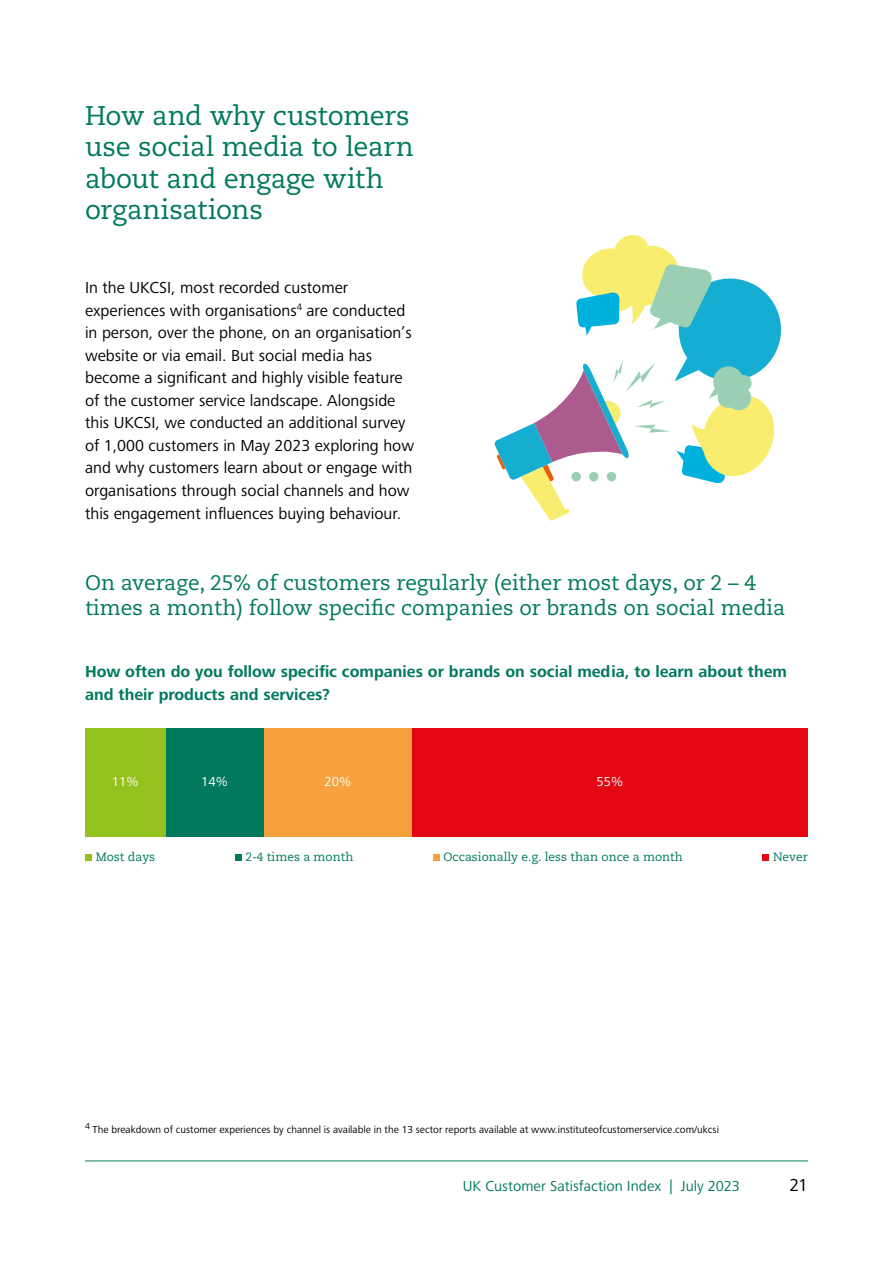
<style>
.page{position:relative;width:893px;height:1263px;background:#fff}
.page>*{position:absolute;margin:0;border:0;box-sizing:border-box;transform-origin:0 0}
.t1{font:27px/31.5px "Caecilia LT Std";letter-spacing:-.005em;color:#00795d}
.t2{font:21px/25.5px "Caecilia LT Std";color:#00795d}
.t3{font:18px "Frutiger Next Pro";color:#000}
.t4{font:16.5px/22.5px "Frutiger Next Pro";color:#000}
.t5{font:700 16.5px/22.5px "Frutiger Next Pro";color:#00795d}
.t6{font:15px "Frutiger Next Pro";letter-spacing:.005em;color:#00795d}
.t7{font:13.5px "Frutiger Next Pro";color:#fff}
.t8{font:12px "Caecilia LT Std";color:#00795d}
.t9{font:10.5px "Frutiger Next Pro";color:#000}
</style>
<div class="page">
<hr style="left:85px;top:1160px;width:723px;height:1px;background:#00795d">
<div style="left:762px;top:854px;width:7px;height:7px;background:#e30613"></div>
<div style="left:433px;top:854px;width:7px;height:7px;background:#f6a13d"></div>
<div style="left:235px;top:854px;width:6px;height:7px;background:#00795d"></div>
<div style="left:85px;top:854px;width:7px;height:7px;background:#95c11f"></div>
<div style="left:412px;top:728px;width:396px;height:108px;background:#e30613"></div>
<div style="left:264px;top:728px;width:148px;height:108px;background:#f6a13d"></div>
<div style="left:165px;top:728px;width:99px;height:108px;background:#00795d"></div>
<div style="left:85px;top:728px;width:80px;height:108px;background:#95c11f"></div>
<svg style="left:495px;top:235px;width:286px;height:286px"></svg>
<h1 class="t1" style="left:85px;top:100px;width:330px">How and why customers use social media to learn about and engage with organisations</h1>
<p class="t4" style="left:85px;top:277px;width:331px">In the UKCSI, most recorded customer experiences with organisations<sup>4</sup> are conducted in person, over the phone, on an organisation’s website or via email. But social media has become a significant and highly visible feature of the customer service landscape. Alongside this UKCSI, we conducted an additional survey of 1,000 customers in May 2023 exploring how and why customers learn about or engage with organisations through social channels and how this engagement influences buying behaviour.</p>
<p class="t2" style="left:85px;top:570px;width:702px">On average, 25% of customers regularly (either most days, or 2 – 4 times a month) follow specific companies or brands on social media</p>
<p class="t5" style="left:85px;top:661px;width:703px">How often do you follow specific companies or brands on social media, to learn about them and their products and services?</p>
<p class="t7" style="left:112px;top:774px;width:28px">11%</p>
<p class="t7" style="left:201px;top:774px;width:28px">14%</p>
<p class="t7" style="left:324px;top:774px;width:28px">20%</p>
<p class="t7" style="left:596px;top:774px;width:28px">55%</p>
<p class="t8" style="left:96px;top:849px;width:61px">Most days</p>
<p class="t8" style="left:245px;top:849px;width:110px">2-4 times a month</p>
<p class="t8" style="left:443px;top:849px;width:241px">Occasionally e.g. less than once a month</p>
<p class="t8" style="left:773px;top:849px;width:36px">Never</p>
<p class="t9" style="left:85px;top:1124px;width:635px"><sup>4</sup> The breakdown of customer experiences by channel is available in the 13 sector reports available at www.instituteofcustomerservice.com/ukcsi</p>
<p class="t6" style="left:463px;top:1177px;width:279px">UK Customer Satisfaction Index | July 2023</p>
<p class="t3" style="left:789px;top:1175px;width:20px">21</p>
</div>
